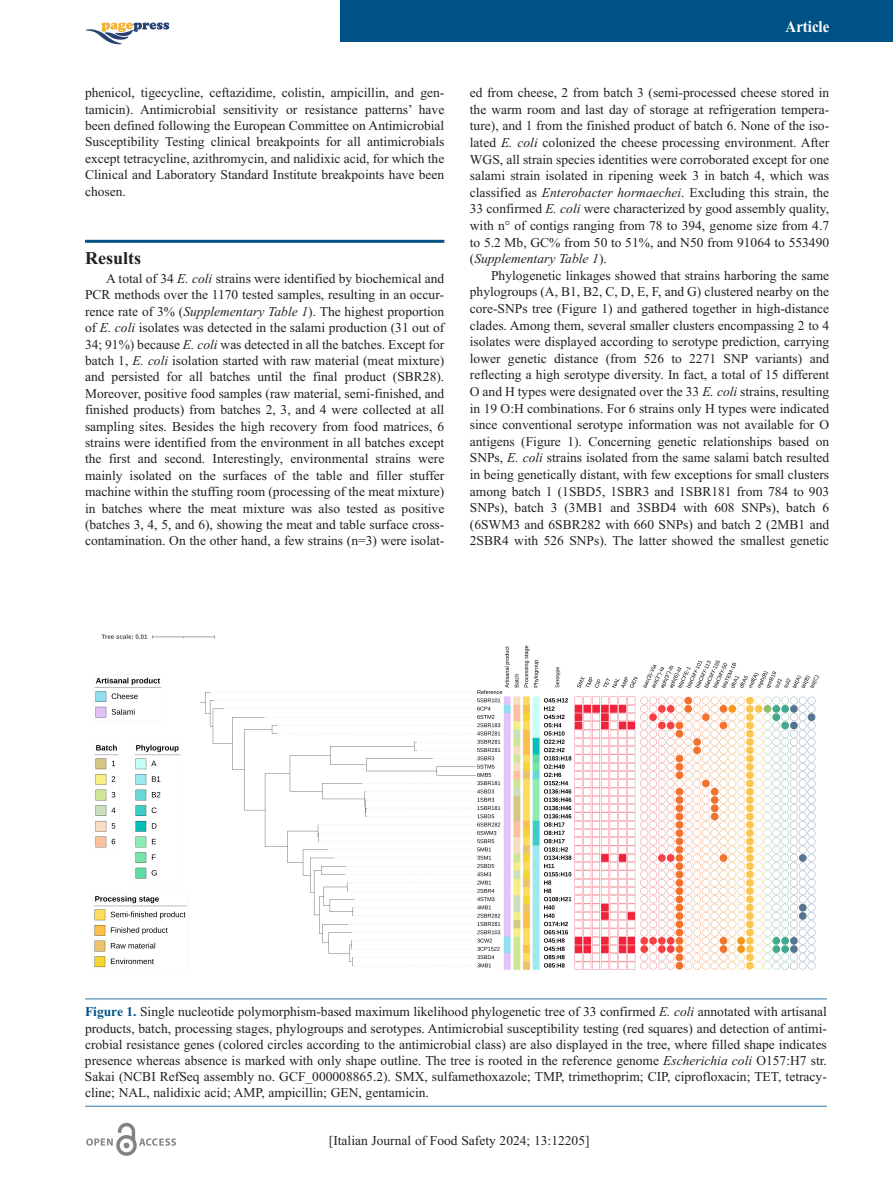
<style>
.page{position:relative;width:893px;height:1191px;background:#fff}
.page>*{position:absolute;margin:0;border:0;box-sizing:border-box;transform-origin:0 0}
.t1{font:700 18px "Times New Roman";color:#231f20}
.t2{font:700 16.5px "Times New Roman";color:#fff;scale:.9 1}
.t3{font:13.5px/16.6px "Times New Roman";color:#231f20;text-align:justify}
.s1{font-style:italic}
.s2{font-weight:700;color:#005285}
</style>
<div class="page">
<hr style="left:85px;top:240px;width:359px;height:3px;background:#005285">
<div style="left:340px;top:0;width:553px;height:42px;background:#005285"></div>
<img style="left:86px;top:22px;width:84px;height:23px">
<img style="left:86px;top:1123px;width:90px;height:33px">
<hr style="left:85px;top:998px;width:742px;height:1px;background:#2d76a5">
<hr style="left:85px;top:1105px;width:742px;height:1px;background:#2d76a5">
<img style="left:93px;top:634px;width:727px;height:336px">
<p class="t3" style="left:85px;top:84px;width:361px">phenicol, tigecycline, ceftazidime, colistin, ampicillin, and gen&shy;tamicin). Antimicrobial sensitivity or resistance patterns’ have been defined following the European Committee on Antimicrobial Susceptibility Testing clinical breakpoints for all antimicrobials except tetracycline, azithromycin, and nalidixic acid, for which the Clinical and Laboratory Standard Institute breakpoints have been chosen.</p>
<h1 class="t1" style="left:85px;top:247px;width:58px">Results</h1>
<p class="t3" style="left:85px;top:270px;width:361px;text-indent:21px">A total of 34 <span class="s1">E. coli</span> strains were identified by biochemical and PCR methods over the 1170 tested samples, resulting in an occur&shy;rence rate of 3% (<span class="s1">Supplementary Table 1</span>). The highest proportion of <span class="s1">E. coli</span> isolates was detected in the salami production (31 out of 34; 91%) because <span class="s1">E. coli</span> was detected in all the batches. Except for batch 1, <span class="s1">E. coli</span> isolation started with raw material (meat mixture) and persisted for all batches until the final product (SBR28).<br>Moreover, positive food samples (raw material, semi-finished, and finished products) from batches 2, 3, and 4 were collected at all sampling sites. Besides the high recovery from food matrices, 6 strains were identified from the environment in all batches except the first and second. Interestingly, environmental strains were mainly isolated on the surfaces of the table and filler stuffer machine within the stuffing room (processing of the meat mixture) in batches where the meat mixture was also tested as positive (batches 3, 4, 5, and 6), showing the meat and table surface cross&shy;contamination. On the other hand, a few strains (n=3) were isolat-</p>
<p class="t2" style="left:786px;top:17px;width:50px">Article</p>
<p class="t3" style="left:470px;top:84px;width:361px">ed from cheese, 2 from batch 3 (semi-processed cheese stored in the warm room and last day of storage at refrigeration tempera&shy;ture), and 1 from the finished product of batch 6. None of the iso&shy;lated <span class="s1">E. coli</span> colonized the cheese processing environment. After WGS, all strain species identities were corroborated except for one salami strain isolated in ripening week 3 in batch 4, which was classified as <span class="s1">Enterobacter hormaechei</span>. Excluding this strain, the 33 confirmed <span class="s1">E. coli</span> were characterized by good assembly quality, with n° of contigs ranging from 78 to 394, genome size from 4.7 to 5.2 Mb, GC% from 50 to 51%, and N50 from 91064 to 553490 (<span class="s1">Supplementary Table 1</span>).</p>
<p class="t3" style="left:470px;top:267px;width:361px;text-indent:21px">Phylogenetic linkages showed that strains harboring the same phylogroups (A, B1, B2, C, D, E, F, and G) clustered nearby on the core-SNPs tree (Figure 1) and gathered together in high-distance clades. Among them, several smaller clusters encompassing 2 to 4 isolates were displayed according to serotype prediction, carrying lower genetic distance (from 526 to 2271 SNP variants) and reflecting a high serotype diversity. In fact, a total of 15 different O and H types were designated over the 33 <span class="s1">E. coli</span> strains, resulting in 19 O:H combinations. For 6 strains only H types were indicated since conventional serotype information was not available for O antigens (Figure 1). Concerning genetic relationships based on SNPs, <span class="s1">E. coli</span> strains isolated from the same salami batch resulted in being genetically distant, with few exceptions for small clusters among batch 1 (1SBD5, 1SBR3 and 1SBR181 from 784 to 903<br>SNPs), batch 3 (3MB1 and 3SBD4 with 608 SNPs), batch 6 (6SWM3 and 6SBR282 with 660 SNPs) and batch 2 (2MB1 and 2SBR4 with 526 SNPs). The latter showed the smallest genetic</p>
<p class="t3" style="left:85px;top:1003px;width:743px;line-height:16.2px"><span class="s2">Figure 1.</span> Single nucleotide polymorphism-based maximum likelihood phylogenetic tree of 33 confirmed <span class="s1">E. coli</span> annotated with artisanal products, batch, processing stages, phylogroups and serotypes. Antimicrobial susceptibility testing (red squares) and detection of antimi&shy;crobial resistance genes (colored circles according to the antimicrobial class) are also displayed in the tree, where filled shape indicates presence whereas absence is marked with only shape outline. The tree is rooted in the reference genome <span class="s1">Escherichia coli</span> O157:H7 str.<br>Sakai (NCBI RefSeq assembly no. GCF_000008865.2). SMX, sulfamethoxazole; TMP, trimethoprim; CIP, ciprofloxacin; TET, tetracy&shy;cline; NAL, nalidixic acid; AMP, ampicillin; GEN, gentamicin.</p>
<p class="t3" style="left:329px;top:1132px;width:262px">[Italian Journal of Food Safety 2024; 13:12205]</p>
</div>
